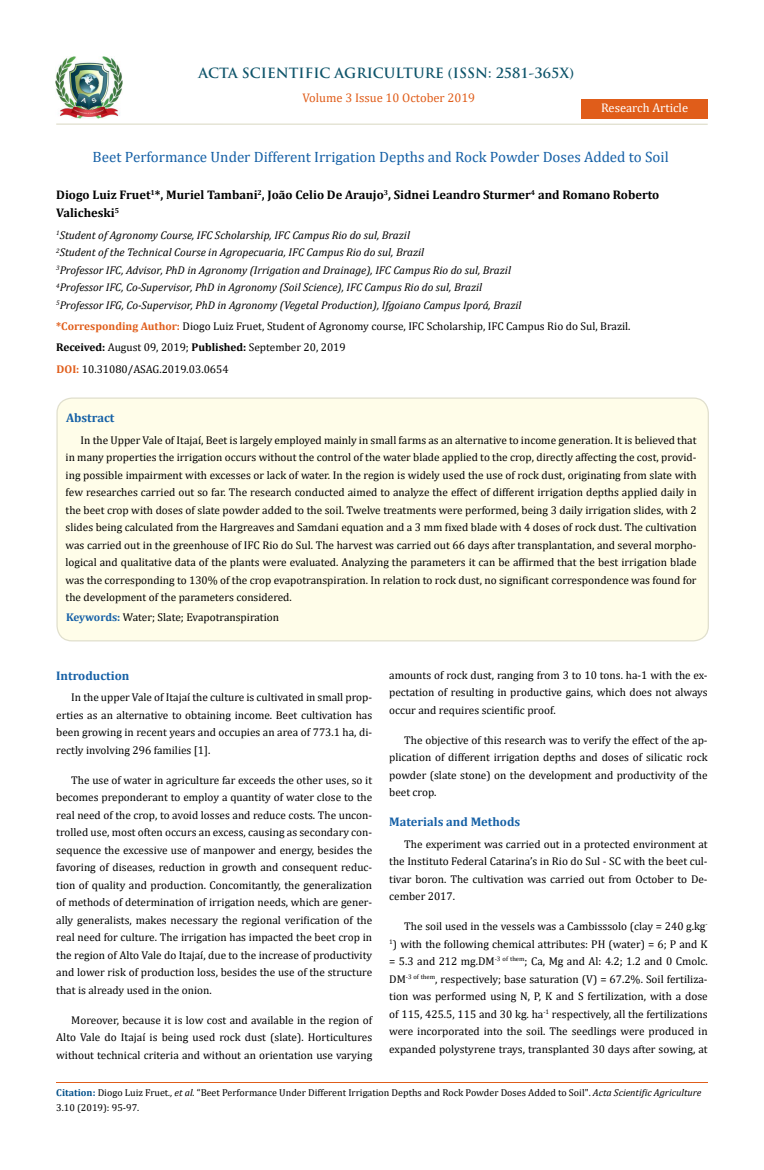
<style>
.page{position:relative;width:764px;height:1170px;background:#fff}
.page>*{position:absolute;margin:0;border:0;box-sizing:border-box;transform-origin:0 0}
.t1{font:15px "Cambria";color:#1560a6}
.t2{font:700 13.75px "Trajan Pro";color:#0e546a}
.t3{font:700 12.5px/17.5px "Cambria";color:#000}
.t4{font:700 12.5px "Cambria";color:#1560a6}
.t5{font:12.5px "Cambria";color:#e05d1a}
.t6{font:12.5px "Cambria";color:#fff}
.t7{font:11.25px/17.5px "Cambria";color:#000;text-align:justify}
.t8{font:italic 11.25px/17.5px "Cambria";color:#000}
.t9{font:10px/15px "Cambria";color:#000}
.s1{font-weight:700;color:#e05d1a}
.s2{font-weight:700}
.s3{font-weight:700;color:#1560a6}
.s4{font-weight:700;color:#035089}
.s5{font-style:italic}
</style>
<div class="page">
<img style="left:56px;top:57px;width:66px;height:61px">
<div style="left:581px;top:99px;width:126px;height:20px;background:#e05d1a"></div>
<div style="left:57px;top:398px;width:651px;height:243px;background:#fffde9;border-radius:15px"></div>
<div style="left:56px;top:398px;width:653px;height:243px;border:1px solid #e0dfcd;border-radius:15px"></div>
<hr style="left:56px;top:123px;width:651px;height:2px;background:#e0dfcd">
<hr style="left:56px;top:1083px;width:651px;height:1px;background:#e05d1a">
<p class="t2" style="left:199px;top:64px;width:377px">ACTA SCIENTIFIC AGRICULTURE (ISSN: 2581-365X)</p>
<p class="t5" style="left:302px;top:91px;width:174px">Volume 3 Issue 10 October 2019</p>
<p class="t6" style="left:601px;top:100px;width:89px">Research Article</p>
<h1 class="t1" style="left:93px;top:148px;width:577px">Beet Performance Under Different Irrigation Depths and Rock Powder Doses Added to Soil</h1>
<p class="t3" style="left:56px;top:186px;width:604px">Diogo Luiz Fruet<sup>1</sup>*, Muriel Tambani<sup>2</sup>, João Celio De Araujo<sup>3</sup>, Sidnei Leandro Sturmer<sup>4</sup> and Romano Roberto<br>Valicheski<sup>5</sup></p>
<p class="t8" style="left:56px;top:226px;width:467px"><sup>1</sup>Student of Agronomy Course, IFC Scholarship, IFC Campus Rio do sul, Brazil<br><sup>2</sup>Student of the Technical Course in Agropecuaria, IFC Campus Rio do sul, Brazil<br><sup>3</sup>Professor IFC, Advisor, PhD in Agronomy (Irrigation and Drainage), IFC Campus Rio do sul, Brazil <sup>4</sup>Professor IFC, Co-Supervisor, PhD in Agronomy (Soil Science), IFC Campus Rio do sul, Brazil <sup>5</sup>Professor IFG, Co-Supervisor, PhD in Agronomy (Vegetal Production), Ifgoiano Campus Iporá, Brazil</p>
<p class="t7" style="left:56px;top:317px;width:576px"><span class="s1">*Corresponding Author:</span> Diogo Luiz Fruet, Student of Agronomy course, IFC Scholarship, IFC Campus Rio do Sul, Brazil.</p>
<p class="t7" style="left:56px;top:339px;width:291px"><span class="s2">Received:</span> August 09, 2019; <span class="s2">Published:</span> September 20, 2019</p>
<p class="t7" style="left:57px;top:360px;width:174px"><span class="s1">DOI:</span> 10.31080/ASAG.2019.03.0654</p>
<p class="t4" style="left:66px;top:409px;width:50px">Abstract</p>
<p class="t7" style="left:66px;top:431px;width:632px;text-indent:15px">In the Upper Vale of Itajaí, Beet is largely employed mainly in small farms as an alternative to income generation. It is believed that in many properties the irrigation occurs without the control of the water blade applied to the crop, directly affecting the cost, provid&shy;ing possible impairment with excesses or lack of water. In the region is widely used the use of rock dust, originating from slate with few researches carried out so far. The research conducted aimed to analyze the effect of different irrigation depths applied daily in the beet crop with doses of slate powder added to the soil. Twelve treatments were performed, being 3 daily irrigation slides, with 2 slides being calculated from the Hargreaves and Samdani equation and a 3 mm fixed blade with 4 doses of rock dust. The cultivation was carried out in the greenhouse of IFC Rio do Sul. The harvest was carried out 66 days after transplantation, and several morpho&shy;logical and qualitative data of the plants were evaluated. Analyzing the parameters it can be affirmed that the best irrigation blade was the corresponding to 130% of the crop evapotranspiration. In relation to rock dust, no significant correspondence was found for the development of the parameters considered.</p>
<p class="t7" style="left:66px;top:608px;width:215px"><span class="s3">Keywords:</span> Water; Slate; Evapotranspiration</p>
<p class="t4" style="left:56px;top:667px;width:75px">Introduction</p>
<p class="t7" style="left:56px;top:689px;width:317px;text-indent:15px">In the upper Vale of Itajaí the culture is cultivated in small prop&shy;erties as an alternative to obtaining income. Beet cultivation has been growing in recent years and occupies an area of 773.1 ha, di&shy;rectly involving 296 families [1].</p>
<p class="t7" style="left:56px;top:771px;width:317px;text-indent:15px">The use of water in agriculture far exceeds the other uses, so it becomes preponderant to employ a quantity of water close to the real need of the crop, to avoid losses and reduce costs. The uncon&shy;trolled use, most often occurs an excess, causing as secondary con&shy;sequence the excessive use of manpower and energy, besides the favoring of diseases, reduction in growth and consequent reduc&shy;tion of quality and production. Concomitantly, the generalization of methods of determination of irrigation needs, which are gener&shy;ally generalists, makes necessary the regional verification of the real need for culture. The irrigation has impacted the beet crop in the region of Alto Vale do Itajaí, due to the increase of productivity and lower risk of production loss, besides the use of the structure that is already used in the onion.</p>
<p class="t7" style="left:56px;top:1011px;width:317px;text-indent:15px">Moreover, because it is low cost and available in the region of Alto Vale do Itajaí is being used rock dust (slate). Horticultures without technical criteria and without an orientation use varying</p>
<p class="t7" style="left:389px;top:666px;width:320px">amounts of rock dust, ranging from 3 to 10 tons. ha-1 with the ex&shy;pectation of resulting in productive gains, which does not always occur and requires scientific proof.</p>
<p class="t7" style="left:389px;top:731px;width:320px;text-indent:15px">The objective of this research was to verify the effect of the ap&shy;plication of different irrigation depths and doses of silicatic rock powder (slate stone) on the development and productivity of the beet crop.</p>
<p class="t4" style="left:389px;top:813px;width:133px">Materials and Methods</p>
<p class="t7" style="left:389px;top:835px;width:320px;text-indent:15px">The experiment was carried out in a protected environment at the Instituto Federal Catarina’s in Rio do Sul - SC with the beet cul&shy;tivar boron. The cultivation was carried out from October to De&shy;cember 2017.</p>
<p class="t7" style="left:404px;top:917px;width:305px">The soil used in the vessels was a Cambisssolo (clay = 240 g.kg<sup>-</sup></p>
<p class="t7" style="left:389px;top:935px;width:320px"><sup>1</sup>) with the following chemical attributes: PH (water) = 6; P and K = 5.3 and 212 mg.DM<sup>-3</sup> <sup>of</sup> <sup>them</sup>; Ca, Mg and Al: 4.2; 1.2 and 0 Cmolc.<br>DM<sup>-3</sup> <sup>of</sup> <sup>them</sup>, respectively; base saturation (V) = 67.2%. Soil fertiliza&shy;tion was performed using N, P, K and S fertilization, with a dose of 115, 425.5, 115 and 30 kg. ha<sup>-1</sup> respectively, all the fertilizations were incorporated into the soil. The seedlings were produced in expanded polystyrene trays, transplanted 30 days after sowing, at</p>
<p class="t9" style="left:56px;top:1085px;width:647px"><span class="s4">Citation:</span> Diogo Luiz Fruet<span class="s5">., et al.</span> “Beet Performance Under Different Irrigation Depths and Rock Powder Doses Added to Soil". <span class="s5">Acta Scientific Agriculture<br></span>3.10 (2019): 95-97.</p>
</div>
